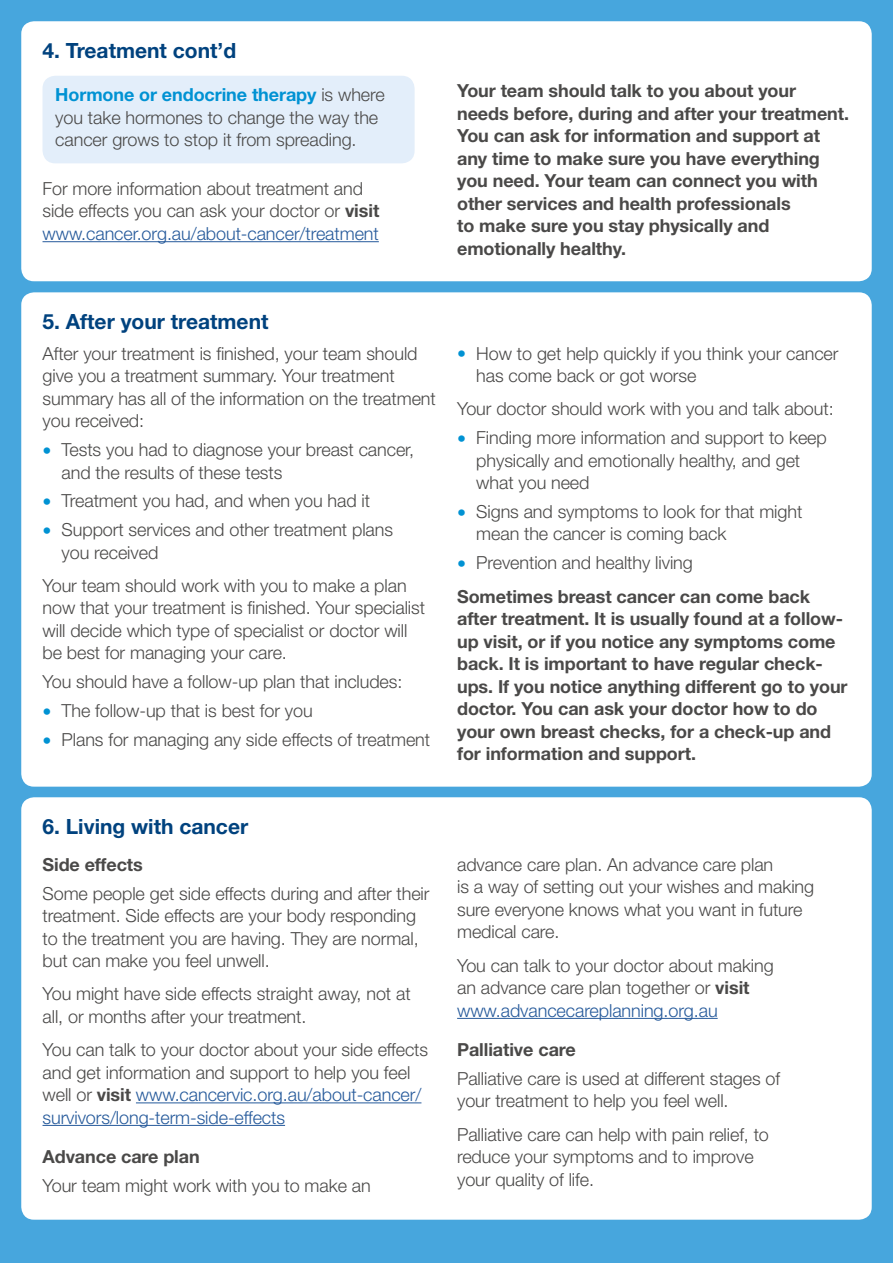
<style>
.page{position:relative;width:893px;height:1263px;background:#47a6dd}
.page>*{position:absolute;margin:0;border:0;box-sizing:border-box;transform-origin:0 0}
.t1{font:700 21px "Helvetica Neue LT Std";color:#00427e}
.t2{font:300 18px/22.5px "Helvetica Neue LT Std";letter-spacing:-.005em;color:#4a4948}
.t3{font:700 18px/22.5px "Helvetica Neue LT Std";letter-spacing:-.005em;color:#4a4948}
.s1{font-weight:700;color:#0092d3}
.s2{font-weight:700}
.s3{color:#265a9b}
.s4{color:#0092d3}
.s5{font-weight:300;color:#0092d3}
.s6{font-weight:300}
</style>
<div class="page">
<div style="left:21px;top:21px;width:851px;height:260px;background:#fff;border-radius:13px"></div>
<div style="left:21px;top:292px;width:851px;height:495px;background:#fff;border-radius:13px"></div>
<div style="left:21px;top:797px;width:851px;height:423px;background:#fff;border-radius:13px"></div>
<hr style="left:43px;top:241px;width:336px;height:1px;background:#265a9b">
<div style="left:43px;top:76px;width:372px;height:87px;background:#e3eefa;border-radius:13px"></div>
<hr style="left:136px;top:1102px;width:285px;height:1px;background:#265a9b">
<hr style="left:43px;top:1125px;width:242px;height:1px;background:#265a9b">
<hr style="left:457px;top:1018px;width:261px;height:1px;background:#265a9b">
<p class="t1" style="left:43px;top:37px;width:195px">4. Treatment cont’d</p>
<p class="t2" style="left:55px;top:83px;width:331px"><span class="s1">Hormone or endocrine therapy</span> is where you take hormones to change the way the cancer grows to stop it from spreading.</p>
<p class="t2" style="left:43px;top:177px;width:338px">For more information about treatment and side effects you can ask your doctor or <span class="s2">visit </span><span class="s3">www.cancer.org.au/about-cancer/treatment</span></p>
<p class="t3" style="left:457px;top:79px;width:393px">Your team should talk to you about your needs before, during and after your treatment.<br>You can ask for information and support at any time to make sure you have everything you need. Your team can connect you with other services and health professionals<br>to make sure you stay physically and emotionally healthy.</p>
<p class="t1" style="left:43px;top:308px;width:227px">5. After your treatment</p>
<p class="t2" style="left:43px;top:342px;width:395px">After your treatment is finished, your team should give you a treatment summary. Your treatment summary has all of the information on the treatment you received:</p>
<p class="t2" style="left:62px;top:438px;width:354px;text-indent:-19px"><span class="s4">•</span> Tests you had to diagnose your breast cancer, and the results of these tests</p>
<p class="t2" style="left:43px;top:489px;width:329px"><span class="s4">•</span> Treatment you had, and when you had it</p>
<p class="t2" style="left:62px;top:518px;width:333px;text-indent:-19px"><span class="s4">•</span> Support services and other treatment plans you received</p>
<p class="t2" style="left:43px;top:574px;width:384px">Your team should work with you to make a plan now that your treatment is finished. Your specialist will decide which type of specialist or doctor will be best for managing your care.</p>
<p class="t2" style="left:43px;top:670px;width:361px">You should have a follow-up plan that includes:</p>
<p class="t2" style="left:43px;top:699px;width:272px"><span class="s4">•</span> The follow-up that is best for you</p>
<p class="t2" style="left:43px;top:728px;width:389px"><span class="s4">•</span> Plans for managing any side effects of treatment</p>
<p class="t2" style="left:476px;top:342px;width:364px;text-indent:-19px"><span class="s4">•</span> How to get help quickly if you think your cancer has come back or got worse</p>
<p class="t2" style="left:457px;top:397px;width:378px">Your doctor should work with you and talk about:</p>
<p class="t2" style="left:476px;top:426px;width:352px;text-indent:-19px"><span class="s4">•</span> Finding more information and support to keep physically and emotionally healthy, and get what you need</p>
<p class="t2" style="left:476px;top:500px;width:328px;text-indent:-19px"><span class="s4">•</span> Signs and symptoms to look for that might mean the cancer is coming back</p>
<p class="t3" style="left:457px;top:546px;width:355px;line-height:33.2px"><span class="s5">•</span> <span class="s6">Prevention and healthy living<br></span>Sometimes breast cancer can come back</p>
<p class="t3" style="left:457px;top:607px;width:392px">after treatment. It is usually found at a follow&shy;up visit, or if you notice any symptoms come back. It is important to have regular check&shy;ups. If you notice anything different go to your doctor. You can ask your doctor how to do your own breast checks, for a check-up and for information and support.</p>
<p class="t1" style="left:43px;top:813px;width:207px">6. Living with cancer</p>
<p class="t3" style="left:43px;top:853px;width:102px">Side effects</p>
<p class="t2" style="left:43px;top:882px;width:388px">Some people get side effects during and after their treatment. Side effects are your body responding to the treatment you are having. They are normal, but can make you feel unwell.</p>
<p class="t2" style="left:43px;top:982px;width:370px">You might have side effects straight away, not at all, or months after your treatment.</p>
<p class="t2" style="left:43px;top:1038px;width:387px">You can talk to your doctor about your side effects and get information and support to help you feel well or <span class="s2">visit</span> <span class="s3">www.cancervic.org.au/about-cancer/ survivors/long-term-side-effects</span></p>
<p class="t3" style="left:43px;top:1145px;width:159px">Advance care plan</p>
<p class="t2" style="left:43px;top:1174px;width:330px">Your team might work with you to make an</p>
<p class="t2" style="left:457px;top:853px;width:359px">advance care plan. An advance care plan<br>is a way of setting out your wishes and making sure everyone knows what you want in future medical care.</p>
<p class="t2" style="left:457px;top:953px;width:318px">You can talk to your doctor about making an advance care plan together or <span class="s2">visit </span><span class="s3">www.advancecareplanning.org.au</span></p>
<p class="t3" style="left:457px;top:1038px;width:120px">Palliative care</p>
<p class="t2" style="left:457px;top:1067px;width:325px">Palliative care is used at different stages of your treatment to help you feel well.</p>
<p class="t2" style="left:457px;top:1122px;width:313px">Palliative care can help with pain relief, to reduce your symptoms and to improve your quality of life.</p>
</div>
